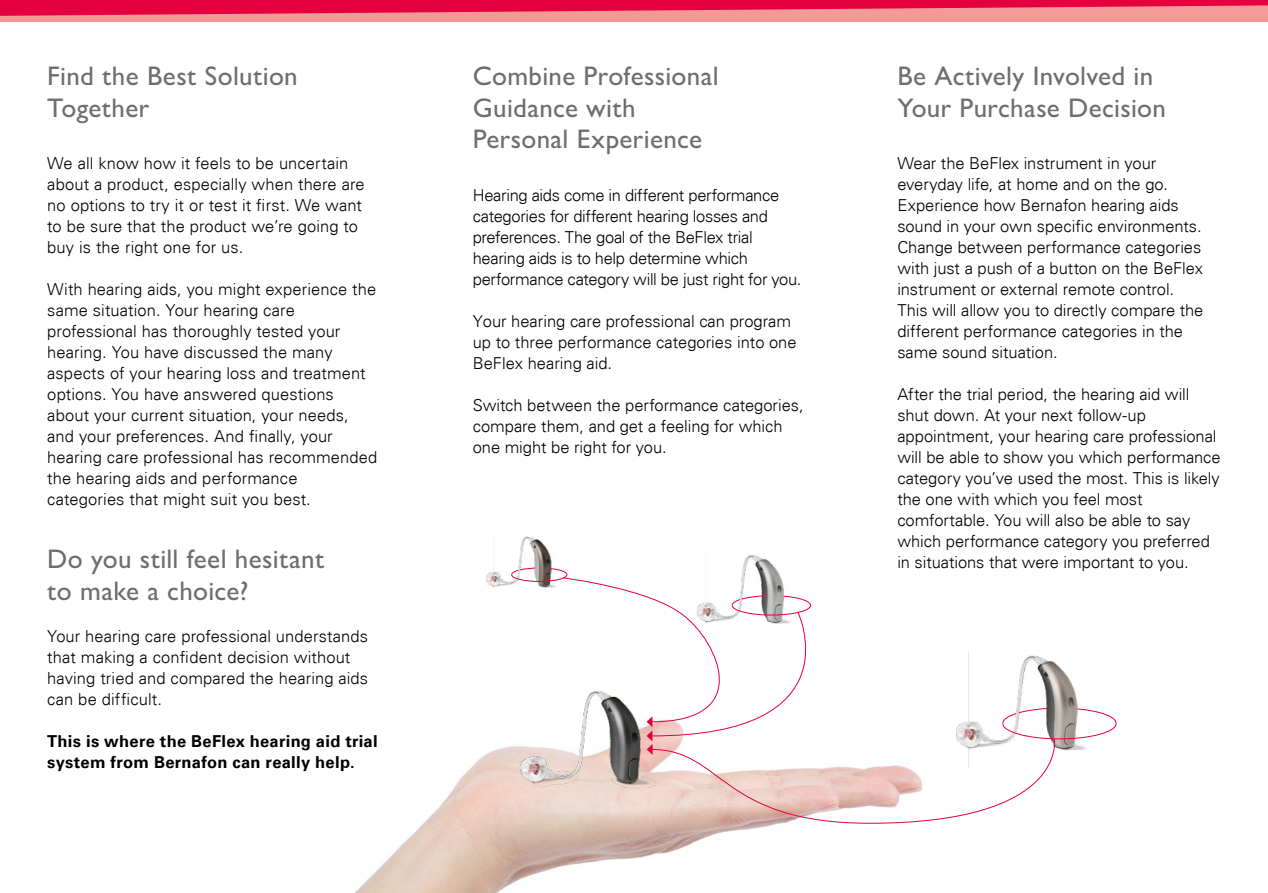
<style>
.page{position:relative;width:1268px;height:893px;background:#fff}
.page>*{position:absolute;margin:0;border:0;box-sizing:border-box;transform-origin:0 0}
.t1{font:500 27px/31.5px "Gill Sans MT Pro";letter-spacing:.01em;color:#6e6e6e}
.t2{font:300 16.5px/21px "Univers Com 45";color:#000}
.t3{font:300 16.5px/21px "Univers Com 45";letter-spacing:-.02em;color:#000}
.t4{font:700 16.5px/21px "Univers Com 65";letter-spacing:.02em;color:#000}
</style>
<div class="page">
<img style="left:354px;top:746px;width:423px;height:147px">
<img style="left:743px;top:555px;width:32px;height:12px">
<img style="left:486px;top:536px;width:66px;height:52px">
<div style="left:0;top:0;width:1267px;height:21px;background:#f39a97"></div>
<svg style="left:0;top:0;width:1267px;height:16px"></svg>
<svg style="left:511px;top:567px;width:605px;height:257px"></svg>
<h1 class="t1" style="left:47px;top:60px;width:252px">Find the Best Solution<br>Together</h1>
<p class="t2" style="left:47px;top:153px;width:319px">We all know how it feels to be uncertain about a product, especially when there are no options to try it or test it first. We want to be sure that the product we’re going to buy is the right one for us.</p>
<p class="t2" style="left:47px;top:279px;width:331px">With hearing aids, you might experience the same situation. Your hearing care professional has thoroughly tested your hearing. You have discussed the many aspects of your hearing loss and treatment options. You have answered questions about your current situation, your needs, and your preferences. And finally, your hearing care professional has recommended the hearing aids and performance categories that might suit you best.</p>
<h1 class="t1" style="left:47px;top:543px;width:278px">Do you still feel hesitant to make a choice?</h1>
<p class="t2" style="left:47px;top:625px;width:322px">Your hearing care professional understands that making a confident decision without having tried and compared the hearing aids can be difficult.</p>
<p class="t4" style="left:47px;top:730px;width:332px">This is where the BeFlex hearing aid trial system from Bernafon can really help.</p>
<h1 class="t1" style="left:472px;top:60px;width:247px">Combine Professional<br>Guidance with<br>Personal Experience</h1>
<p class="t3" style="left:472px;top:184px;width:330px">Hearing aids come in different performance categories for different hearing losses and preferences. The goal of the BeFlex trial hearing aids is to help determine which performance category will be just right for you.</p>
<p class="t2" style="left:472px;top:310px;width:325px">Your hearing care professional can program up to three performance categories into one<br>BeFlex hearing aid.</p>
<p class="t2" style="left:472px;top:394px;width:332px">Switch between the performance categories, compare them, and get a feeling for which one might be right for you.</p>
<h1 class="t1" style="left:897px;top:60px;width:270px">Be Actively Involved in<br>Your Purchase Decision</h1>
<p class="t2" style="left:897px;top:153px;width:307px">Wear the BeFlex instrument in your everyday life, at home and on the go.<br>Experience how Bernafon hearing aids sound in your own specific environments.<br>Change between performance categories with just a push of a button on the BeFlex instrument or external remote control.<br>This will allow you to directly compare the different performance categories in the same sound situation.</p>
<p class="t2" style="left:897px;top:384px;width:325px">After the trial period, the hearing aid will shut down. At your next follow-up appointment, your hearing care professional will be able to show you which performance category you’ve used the most. This is likely the one with which you feel most comfortable. You will also be able to say which performance category you preferred in situations that were important to you.</p>
</div>
